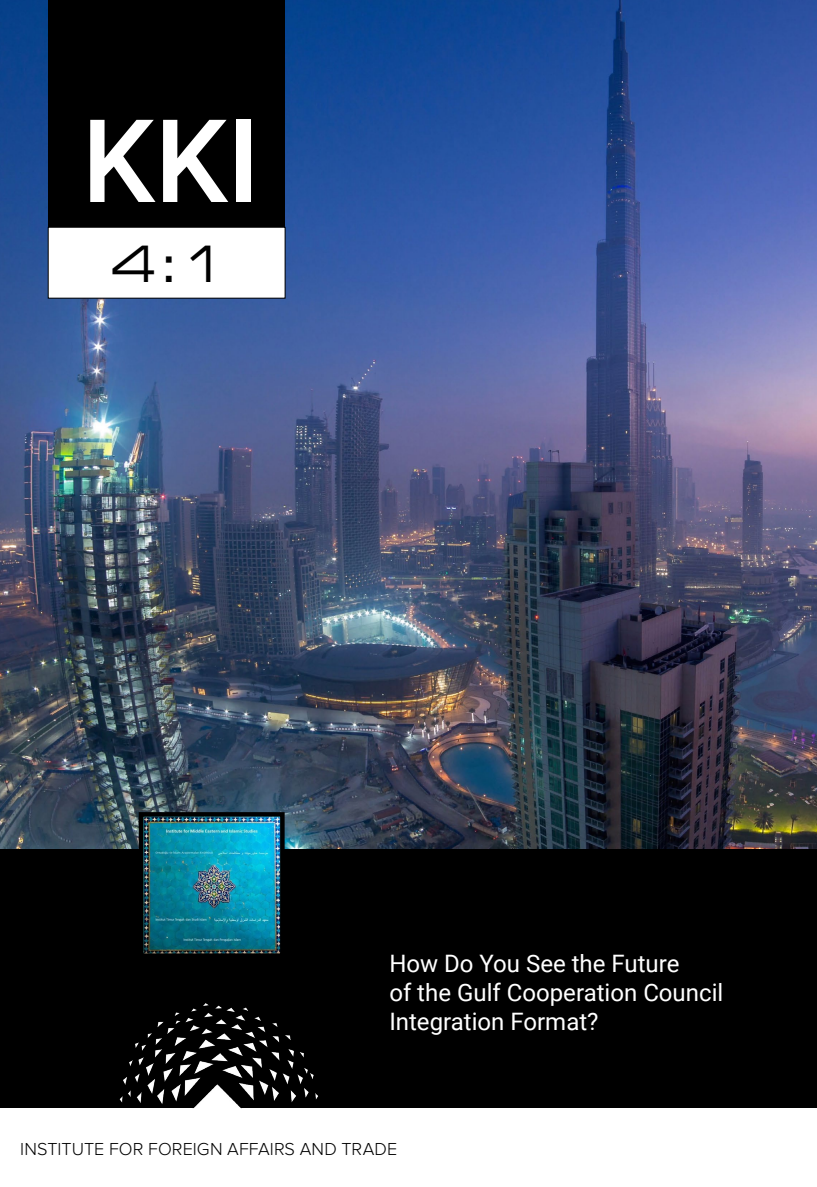
<style>
.page{position:relative;width:817px;height:1187px;background:#fff}
.page>*{position:absolute;margin:0;border:0;box-sizing:border-box;transform-origin:0 0}
.t1{font:500 115.5px "Roboto";color:#fff}
.t2{font:expanded 49.5px "Square 721 BT";color:#000}
.t3{font:24px/28.8px "Roboto";color:#fff}
.t4{font:300 18px "Proxima Nova";letter-spacing:.005em;color:#000}
</style>
<div class="page">
<div style="left:0;top:816px;width:816px;height:370px;background:#000"></div>
<img style="left:0;top:0;width:816px;height:848px">
<div style="left:48px;top:0;width:237px;height:228px;background:#000"></div>
<div style="left:48px;top:227px;width:237px;height:71px;background:#fff"></div>
<div style="left:0;top:1108px;width:816px;height:78px;background:#fff"></div>
<img style="left:119px;top:1003px;width:199px;height:105px">
<img style="left:144px;top:817px;width:135px;height:135px">
<div style="left:139px;top:812px;width:145px;height:145px;border:4px solid #000"></div>
<h1 class="t1" style="left:82px;top:80px;width:180px">KKI</h1>
<h1 class="t1" style="left:41px;top:100px;width:180px">KKI</h1>
<h2 class="t2" style="left:110px;top:234px;width:119px">4:1</h2>
<p class="t3" style="left:389px;top:948px;width:335px">How Do You See the Future<br>of the Gulf Cooperation Council<br>Integration Format?</p>
<p class="t4" style="left:20px;top:1141px;width:378px">INSTITUTE FOR FOREIGN AFFAIRS AND TRADE</p>
</div>
